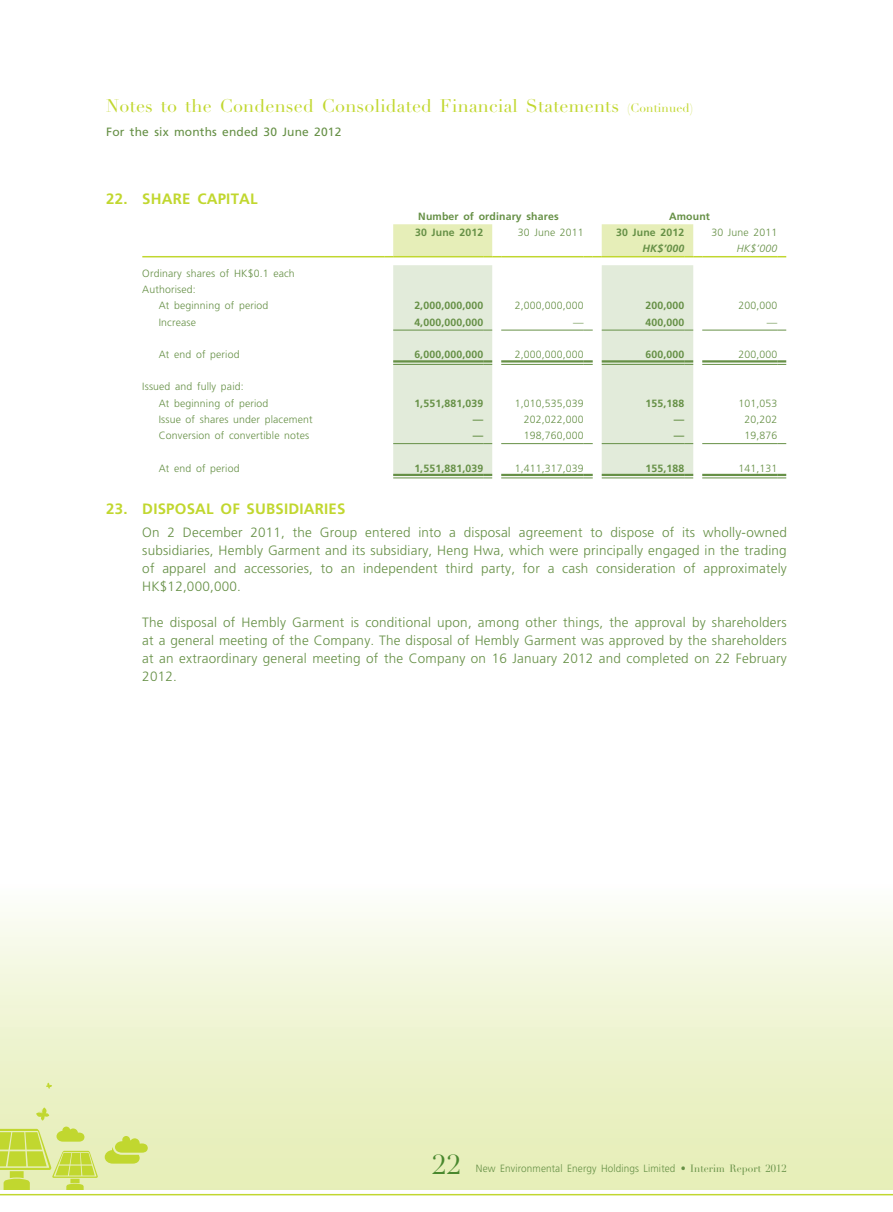
<style>
.page{position:relative;width:893px;height:1212px;background:#fff}
.page>*{position:absolute;margin:0;border:0;box-sizing:border-box;transform-origin:0 0}
.t1{font:27px "Didot LT Std";color:#49882e}
.t2{font:18px "Didot LT Std";letter-spacing:.015em;color:#c1d72f}
._03_H1{font:700 15px "Frutiger LT Std";letter-spacing:.015em;color:#c1d72f}
._12___P2{font:300 13.5px/18px "Frutiger LT Std";letter-spacing:.015em;color:#669046;text-align:justify}
.t3{font:12px "Frutiger LT Std";letter-spacing:.015em;color:#669046}
._29_Table_Stub__Note{font:300 10.5px "Frutiger LT Std";letter-spacing:.015em;color:#669046}
._02_Note_Text{font:700 10.5px "Frutiger LT Std";letter-spacing:.015em;color:#669046}
._02_Note_Text-2{font:300 10.5px "Frutiger LT Std";letter-spacing:.015em;color:#669046}
._29_Table_Stub__Note-2{font:300 10.5px "Frutiger LT Std";letter-spacing:.015em;color:#669046;scale:.95 1}
._02_Note_Text-3{font:italic 700 10.5px "Frutiger LT Std";color:#669046}
._02_Note_Text-4{font:italic 300 10.5px "Frutiger LT Std";color:#669046}
.s1{font-size:12px}
.s2{font-family:"Didot LT Std";font-weight:400}
</style>
<div class="page">
<div style="left:0;top:843px;width:893px;height:369px;background:linear-gradient(to bottom,#fff,#e2ebab)"></div>
<svg style="left:105px;top:1136px;width:43px;height:27px"></svg>
<svg style="left:46px;top:1082px;width:6px;height:7px"></svg>
<svg style="left:0;top:1107px;width:98px;height:84px;background:#d9e686"></svg>
<div style="left:0;top:1191px;width:893px;height:21px;background:#fff"></div>
<hr style="left:0;top:1194px;width:893px;height:1px;background:#c1d72f">
<svg style="left:892px;top:843px;width:1px;height:353px"></svg>
<svg style="left:393px;top:265px;width:300px;height:211px;fill:#e2ebda"></svg>
<hr style="left:393px;top:330px;width:90px;height:1px;background:#669046">
<hr style="left:602px;top:330px;width:82px;height:1px;background:#669046">
<hr style="left:702px;top:330px;width:75px;height:1px;background:#669046">
<hr style="left:393px;top:443px;width:90px;height:1px;background:#669046">
<hr style="left:602px;top:443px;width:82px;height:1px;background:#669046">
<hr style="left:702px;top:443px;width:75px;height:1px;background:#669046">
<hr style="left:393px;top:360px;width:90px;height:2px;background:#669046">
<hr style="left:393px;top:364px;width:90px;height:1px;background:#669046">
<svg style="left:483px;top:360px;width:9px;height:5px"></svg>
<hr style="left:602px;top:360px;width:82px;height:2px;background:#669046">
<hr style="left:602px;top:364px;width:82px;height:1px;background:#669046">
<svg style="left:684px;top:360px;width:9px;height:5px"></svg>
<hr style="left:702px;top:360px;width:75px;height:2px;background:#669046">
<hr style="left:702px;top:364px;width:75px;height:1px;background:#669046">
<svg style="left:777px;top:360px;width:9px;height:5px"></svg>
<hr style="left:393px;top:474px;width:90px;height:2px;background:#669046">
<hr style="left:393px;top:477px;width:90px;height:1px;background:#669046">
<svg style="left:483px;top:474px;width:9px;height:4px"></svg>
<hr style="left:602px;top:474px;width:82px;height:2px;background:#669046">
<hr style="left:602px;top:477px;width:82px;height:1px;background:#669046">
<svg style="left:684px;top:474px;width:9px;height:4px"></svg>
<hr style="left:702px;top:474px;width:75px;height:2px;background:#669046">
<hr style="left:702px;top:477px;width:75px;height:1px;background:#669046">
<svg style="left:777px;top:474px;width:9px;height:4px"></svg>
<hr style="left:142px;top:256px;width:242px;height:1px;background:#c1d72f">
<svg style="left:384px;top:224px;width:318px;height:33px"></svg>
<hr style="left:702px;top:256px;width:75px;height:1px;background:#c1d72f">
<hr style="left:501px;top:330px;width:83px;height:1px;background:#669046">
<hr style="left:501px;top:443px;width:83px;height:1px;background:#669046">
<hr style="left:501px;top:360px;width:83px;height:2px;background:#669046">
<hr style="left:501px;top:364px;width:83px;height:1px;background:#669046">
<svg style="left:584px;top:360px;width:9px;height:5px"></svg>
<hr style="left:501px;top:474px;width:83px;height:2px;background:#669046">
<hr style="left:501px;top:477px;width:83px;height:1px;background:#669046">
<svg style="left:584px;top:474px;width:9px;height:4px"></svg>
<h2 class="t2" style="left:106px;top:95px;width:588px">Notes to the Condensed Consolidated Financial Statements <span class="s1">(Continued)</span></h2>
<p class="t3" style="left:106px;top:125px;width:237px">For the six months ended 30 June 2012</p>
<p class="_03_H1" style="left:106px;top:190px;width:153px">22. SHARE CAPITAL</p>
<p class="_02_Note_Text" style="left:418px;top:210px;width:142px">Number of ordinary shares</p>
<p class="_02_Note_Text" style="left:669px;top:210px;width:42px">Amount</p>
<p class="_02_Note_Text" style="left:415px;top:226px;width:70px">30 June 2012</p>
<p class="_02_Note_Text-2" style="left:518px;top:226px;width:67px">30 June 2011</p>
<p class="_02_Note_Text" style="left:616px;top:226px;width:70px">30 June 2012</p>
<p class="_02_Note_Text-2" style="left:711px;top:226px;width:67px">30 June 2011</p>
<p class="_02_Note_Text-3" style="left:642px;top:242px;width:43px">HK$’000</p>
<p class="_02_Note_Text-4" style="left:737px;top:243px;width:42px">HK$’000</p>
<p class="_29_Table_Stub__Note" style="left:142px;top:267px;width:154px">Ordinary shares of HK$0.1 each</p>
<p class="_29_Table_Stub__Note" style="left:142px;top:284px;width:55px">Authorised:</p>
<p class="_29_Table_Stub__Note" style="left:159px;top:300px;width:111px">At beginning of period</p>
<p class="_02_Note_Text" style="left:414px;top:300px;width:70px">2,000,000,000</p>
<p class="_02_Note_Text-2" style="left:515px;top:300px;width:70px">2,000,000,000</p>
<p class="_02_Note_Text" style="left:645px;top:300px;width:40px">200,000</p>
<p class="_02_Note_Text-2" style="left:738px;top:300px;width:40px">200,000</p>
<p class="_29_Table_Stub__Note" style="left:159px;top:316px;width:39px">Increase</p>
<p class="_02_Note_Text" style="left:414px;top:316px;width:70px">4,000,000,000</p>
<p class="_02_Note_Text-2" style="left:573px;top:316px;width:12px">—</p>
<p class="_02_Note_Text" style="left:645px;top:316px;width:40px">400,000</p>
<p class="_02_Note_Text-2" style="left:767px;top:316px;width:12px">—</p>
<p class="_29_Table_Stub__Note" style="left:159px;top:348px;width:82px">At end of period</p>
<p class="_02_Note_Text" style="left:414px;top:348px;width:70px">6,000,000,000</p>
<p class="_02_Note_Text-2" style="left:515px;top:348px;width:70px">2,000,000,000</p>
<p class="_02_Note_Text" style="left:645px;top:348px;width:40px">600,000</p>
<p class="_02_Note_Text-2" style="left:738px;top:348px;width:40px">200,000</p>
<p class="_29_Table_Stub__Note" style="left:142px;top:381px;width:103px">Issued and fully paid:</p>
<p class="_29_Table_Stub__Note" style="left:159px;top:397px;width:111px">At beginning of period</p>
<p class="_02_Note_Text" style="left:414px;top:397px;width:70px">1,551,881,039</p>
<p class="_02_Note_Text-2" style="left:515px;top:397px;width:70px">1,010,535,039</p>
<p class="_02_Note_Text" style="left:645px;top:397px;width:40px">155,188</p>
<p class="_02_Note_Text-2" style="left:738px;top:397px;width:40px">101,053</p>
<p class="_29_Table_Stub__Note" style="left:159px;top:413px;width:155px">Issue of shares under placement</p>
<p class="_02_Note_Text" style="left:473px;top:413px;width:12px">—</p>
<p class="_02_Note_Text-2" style="left:524px;top:413px;width:61px">202,022,000</p>
<p class="_02_Note_Text" style="left:674px;top:413px;width:12px">—</p>
<p class="_02_Note_Text-2" style="left:744px;top:413px;width:34px">20,202</p>
<p class="_29_Table_Stub__Note" style="left:159px;top:429px;width:152px">Conversion of convertible notes</p>
<p class="_02_Note_Text" style="left:473px;top:429px;width:12px">—</p>
<p class="_02_Note_Text-2" style="left:524px;top:429px;width:61px">198,760,000</p>
<p class="_02_Note_Text" style="left:674px;top:429px;width:12px">—</p>
<p class="_02_Note_Text-2" style="left:744px;top:429px;width:34px">19,876</p>
<p class="_29_Table_Stub__Note" style="left:159px;top:462px;width:82px">At end of period</p>
<p class="_02_Note_Text" style="left:414px;top:462px;width:70px">1,551,881,039</p>
<p class="_02_Note_Text-2" style="left:515px;top:462px;width:70px">1,411,317,039</p>
<p class="_02_Note_Text" style="left:645px;top:462px;width:40px">155,188</p>
<p class="_02_Note_Text-2" style="left:738px;top:462px;width:40px">141,131</p>
<p class="_03_H1" style="left:106px;top:500px;width:241px">23. DISPOSAL OF SUBSIDIARIES</p>
<p class="_12___P2" style="left:142px;top:523px;width:646px">On 2 December 2011, the Group entered into a disposal agreement to dispose of its wholly-owned subsidiaries, Hembly Garment and its subsidiary, Heng Hwa, which were principally engaged in the trading of apparel and accessories, to an independent third party, for a cash consideration of approximately HK$12,000,000.</p>
<p class="_12___P2" style="left:142px;top:613px;width:646px">The disposal of Hembly Garment is conditional upon, among other things, the approval by shareholders at a general meeting of the Company. The disposal of Hembly Garment was approved by the shareholders at an extraordinary general meeting of the Company on 16 January 2012 and completed on 22 February 2012.</p>
<h1 class="t1" style="left:432px;top:1149px;width:30px">22</h1>
<p class="_29_Table_Stub__Note-2" style="left:476px;top:1163px;width:329px">New Environmental Energy Holdings Limited <span class="s2">• Interim Report 2012</span></p>
</div>
